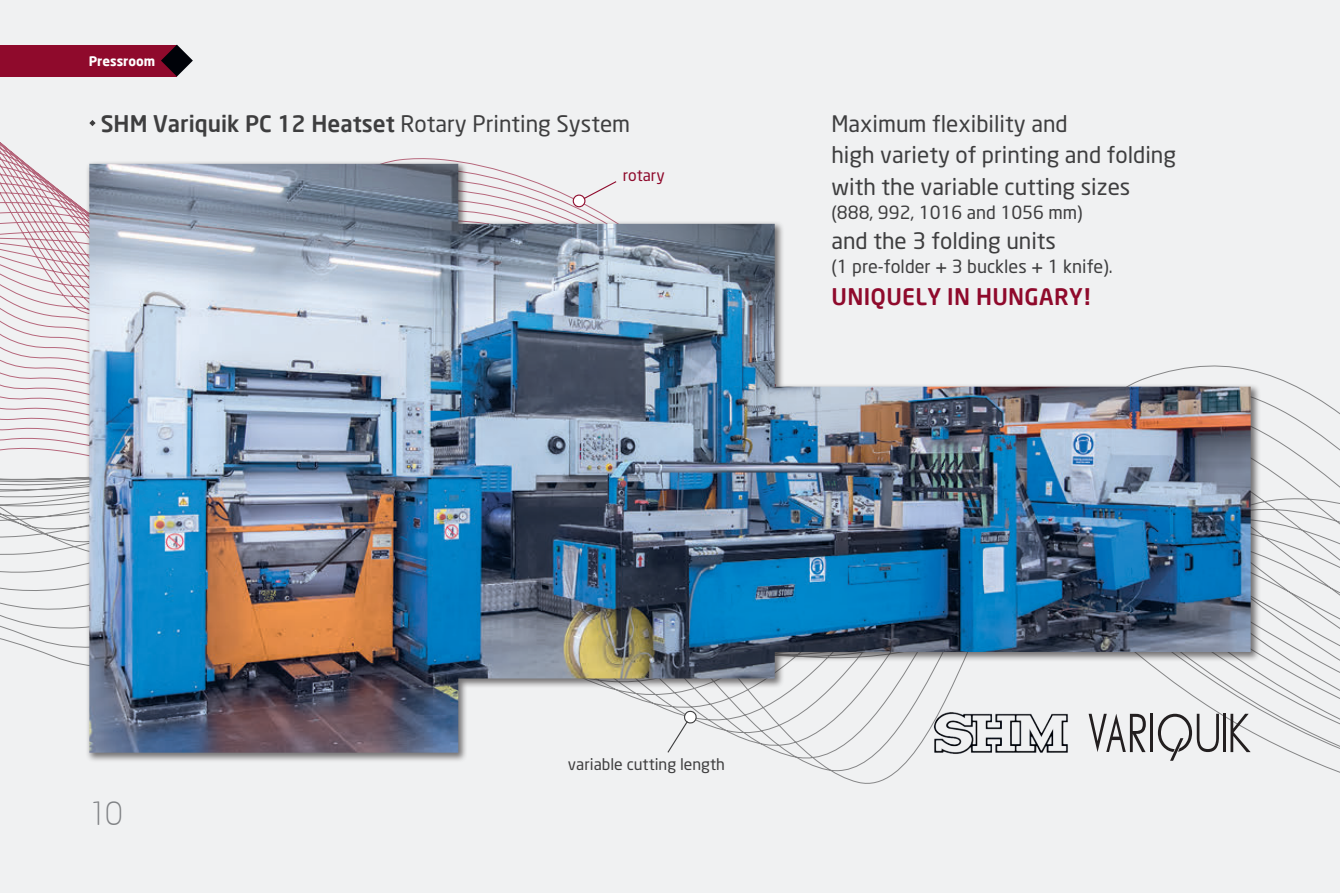
<style>
.page{position:relative;width:1340px;height:893px;background:#fff}
.page>*{position:absolute;margin:0;border:0;box-sizing:border-box;transform-origin:0 0}
.t1{font:300 31.5px "Neo Sans HU";color:#808285}
.t2{font:22.5px/31.5px "Neo Sans HU Regular";color:#3e3e3f}
.t3{font:500 22.5px "Neo Sans HU";color:#3e3e3f}
.t4{font:500 22.5px "Neo Sans HU";letter-spacing:.015em;color:#8f0a2c}
.t5{font:18px "Neo Sans HU Regular";color:#3e3e3f}
.t6{font:15.75px "Neo Sans HU Regular";color:#3e3e3f}
.t7{font:15.75px "Neo Sans HU Regular";color:#8f0a2c}
.t8{font:700 13.05px "Neo Sans HU";color:#fff}
.s1{font-family:"Neo Sans HU Regular";font-weight:400}
</style>
<div class="page">
<div style="left:0;top:0;width:1339px;height:196px;background:#f0f1f2"></div>
<div style="left:0;top:241px;width:1339px;height:652px;background:#f0f1f2"></div>
<svg style="left:89px;top:120px;width:7px;height:6px"></svg>
<div style="left:86px;top:160px;width:1174px;height:603px;background:#231f20;opacity:.6"></div>
<img style="left:89px;top:164px;width:1161px;height:589px">
<svg style="left:1088px;top:714px;width:57px;height:38px"></svg>
<hr style="left:1150px;top:714px;width:3px;height:38px;background:#231f20">
<hr style="left:1223px;top:714px;width:3px;height:38px;background:#231f20">
<svg style="left:1230px;top:714px;width:20px;height:38px"></svg>
<svg style="left:1157px;top:714px;width:61px;height:47px"></svg>
<img style="left:925px;top:707px;width:151px;height:65px">
<div style="left:0;top:45px;width:177px;height:32px;background:#8f0a2c"></div>
<svg style="left:161px;top:45px;width:32px;height:32px"></svg>
<svg style="left:573px;top:195px;width:12px;height:12px"></svg>
<div style="left:572px;top:194px;width:13px;height:13px;border:1px solid #8f0a2c;border-radius:50%"></div>
<svg style="left:582px;top:180px;width:35px;height:20px"></svg>
<svg style="left:666px;top:710px;width:31px;height:44px"></svg>
<p class="t8" style="left:89px;top:54px;width:68px">Pressroom</p>
<p class="t3" style="left:101px;top:113px;width:531px">SHM Variquik PC 12 Heatset <span class="s1">Rotary Printing System</span></p>
<p class="t2" style="left:831px;top:109px;width:346px">Maximum flexibility and<br>high variety of printing and folding with the variable cutting sizes</p>
<p class="t5" style="left:831px;top:204px;width:253px">(888, 992, 1016 and 1056 mm)</p>
<p class="t2" style="left:831px;top:226px;width:226px">and the 3 folding units</p>
<p class="t5" style="left:831px;top:258px;width:283px">(1 pre-folder + 3 buckles + 1 knife).</p>
<p class="t4" style="left:831px;top:286px;width:261px">UNIQUELY IN HUNGARY!</p>
<p class="t7" style="left:622px;top:168px;width:44px">rotary</p>
<h1 class="t1" style="left:89px;top:796px;width:35px">10</h1>
<p class="t6" style="left:568px;top:757px;width:158px">variable cutting length</p>
</div>
